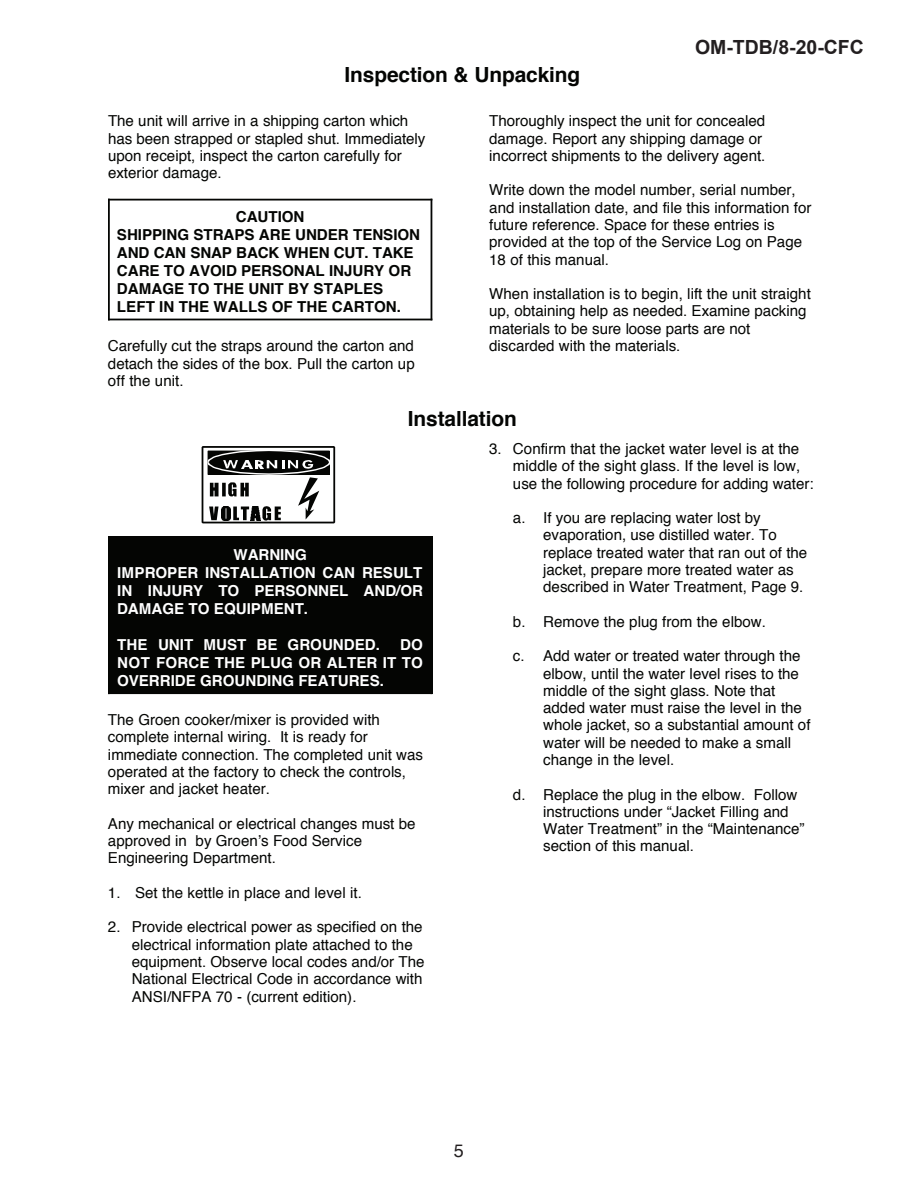
<style>
.page{position:relative;width:918px;height:1188px;background:#fff}
.page>*{position:absolute;margin:0;border:0;box-sizing:border-box;transform-origin:0 0}
.t1{font:700 24.15px "Helvetica";letter-spacing:-.005em;color:#040503}
.t2{font:700 20.85px "Helvetica";letter-spacing:-.005em;color:#040503}
.t3{font:700 19.5px "Arial";color:#231f20}
.t4{font:18px "Helvetica";color:#231f20}
.t5{font:15.15px/17.2px "Helvetica";color:#040503}
.t6{font:700 15.15px/18px "Helvetica";color:#fff}
.t7{font:700 15.15px/18px "Helvetica";color:#040503}
</style>
<div class="page">
<hr style="left:108px;top:199px;width:2px;height:121px;background:#040503">
<hr style="left:108px;top:199px;width:324px;height:2px;background:#040503">
<hr style="left:431px;top:199px;width:1px;height:121px;background:#040503">
<hr style="left:108px;top:319px;width:324px;height:1px;background:#040503">
<div style="left:108px;top:536px;width:324px;height:158px;background:#040503"></div>
<svg style="left:202px;top:446px;width:133px;height:77px"></svg>
<h1 class="t1" style="left:602px;top:27px;width:210px">OM-TDB/8-20-CFC</h1>
<p class="t3" style="left:695px;top:36px;width:170px">OM-TDB/8-20-CFC</p>
<h2 class="t2" style="left:345px;top:56px;width:237px">Inspection &amp; Unpacking</h2>
<p class="t5" style="left:108px;top:112px;width:302px">The unit will arrive in a shipping carton which</p>
<p class="t5" style="left:489px;top:112px;width:278px">Thoroughly inspect the unit for concealed</p>
<p class="t5" style="left:108px;top:129px;width:319px">has been strapped or stapled shut. Immediately</p>
<p class="t5" style="left:489px;top:129px;width:274px">damage. Report any shipping damage or</p>
<p class="t5" style="left:108px;top:147px;width:296px">upon receipt, inspect the carton carefully for</p>
<p class="t5" style="left:489px;top:147px;width:278px">incorrect shipments to the delivery agent.</p>
<p class="t5" style="left:108px;top:164px;width:115px">exterior damage.</p>
<p class="t7" style="left:117px;top:207px;width:305px;text-indent:119px">CAUTION<br>SHIPPING STRAPS ARE UNDER TENSION<br>AND CAN SNAP BACK WHEN CUT. TAKE<br>CARE TO AVOID PERSONAL INJURY OR<br>DAMAGE TO THE UNIT BY STAPLES<br>LEFT IN THE WALLS OF THE CARTON.</p>
<p class="t5" style="left:108px;top:337px;width:308px;text-align:justify">Carefully cut the straps around the carton and detach the sides of the box. Pull the carton up off the unit.</p>
<p class="t5" style="left:489px;top:181px;width:324px">Write down the model number, serial number, and installation date, and file this information for future reference. Space for these entries is provided at the top of the Service Log on Page 18 of this manual.</p>
<p class="t5" style="left:489px;top:285px;width:323px">When installation is to begin, lift the unit straight up, obtaining help as needed. Examine packing materials to be sure loose parts are not discarded with the materials.</p>
<h2 class="t2" style="left:408px;top:400px;width:111px">Installation</h2>
<p class="t6" style="left:117px;top:545px;width:308px;text-indent:117px">WARNING<br>IMPROPER INSTALLATION CAN RESULT<br>IN INJURY TO PERSONNEL AND/OR<br>DAMAGE TO EQUIPMENT.</p>
<p class="t6" style="left:117px;top:635px;width:265px">THE UNIT MUST BE GROUNDED.</p>
<p class="t6" style="left:117px;top:635px;width:307px;text-align:justify;text-indent:283px">DO NOT FORCE THE PLUG OR ALTER IT TO OVERRIDE GROUNDING FEATURES.</p>
<p class="t5" style="left:108px;top:711px;width:317px">The Groen cooker/mixer is provided with complete internal wiring. It is ready for immediate connection. The completed unit was operated at the factory to check the controls, mixer and jacket heater.</p>
<p class="t5" style="left:108px;top:814px;width:309px">Any mechanical or electrical changes must be approved in by Groen’s Food Service<br>Engineering Department.</p>
<p class="t5" style="left:108px;top:883px;width:255px">1. Set the kettle in place and level it.</p>
<p class="t5" style="left:132px;top:918px;width:294px;text-indent:-24px">2. Provide electrical power as specified on the electrical information plate attached to the equipment. Observe local codes and/or The National Electrical Code in accordance with ANSI/NFPA 70 - (current edition).</p>
<p class="t5" style="left:513px;top:440px;width:302px;text-indent:-24px">3. Confirm that the jacket water level is at the middle of the sight glass. If the level is low, use the following procedure for adding water:</p>
<p class="t5" style="left:543px;top:509px;width:266px;text-indent:-30px">a. If you are replacing water lost by evaporation, use distilled water. To replace treated water that ran out of the jacket, prepare more treated water as described in Water Treatment, Page 9.</p>
<p class="t5" style="left:513px;top:612px;width:255px">b. Remove the plug from the elbow.</p>
<p class="t5" style="left:543px;top:647px;width:269px;text-indent:-30px">c. Add water or treated water through the elbow, until the water level rises to the middle of the sight glass. Note that added water must raise the level in the whole jacket, so a substantial amount of water will be needed to make a small change in the level.</p>
<p class="t5" style="left:543px;top:785px;width:263px;text-indent:-30px">d. Replace the plug in the elbow. Follow instructions under “Jacket Filling and Water Treatment” in the “Maintenance” section of this manual.</p>
<p class="t4" style="left:454px;top:1135px;width:12px">5</p>
</div>
